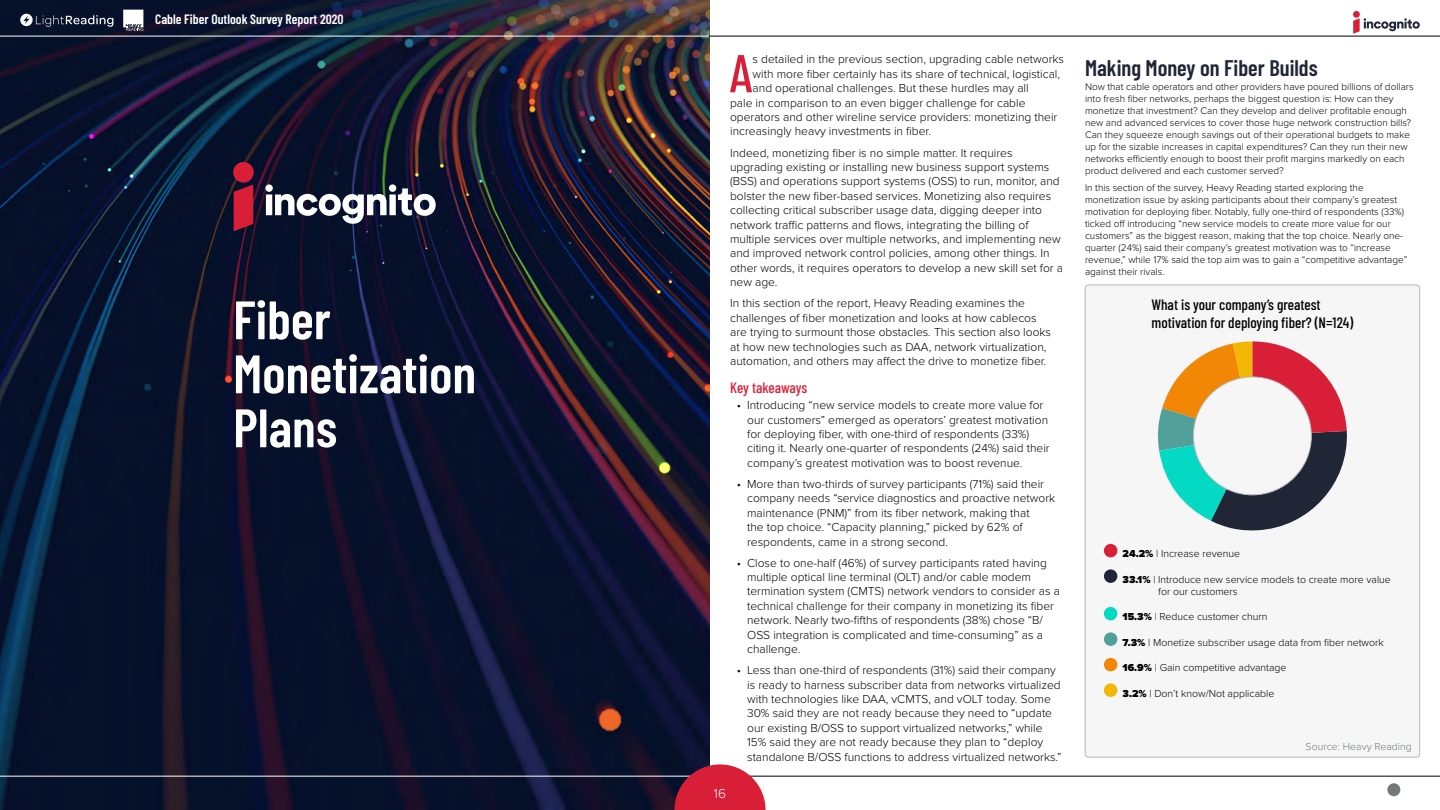
<style>
.page{position:relative;width:1440px;height:810px;background:#fff}
.page>*{position:absolute;margin:0;border:0;box-sizing:border-box;transform-origin:0 0}
.t1{font:600 54px/54px "Barlow Condensed";color:#fff}
.t2{font:500 53.18px "Barlow Condensed";color:#d91f38}
.t3{font:600 22.5px "Barlow Condensed";color:#212636}
.t4{font:500 15px/18px "Barlow Condensed";color:#000}
.t5{font:500 15px "Barlow Condensed";letter-spacing:-.01em;color:#d91f38}
.t6{font:600 13.5px "Barlow Condensed";color:#fff}
.t7{font:300 13.5px "Proxima Nova";color:#fff}
.t8{font:300 12px/14.4px "Proxima Nova";color:#000}
.t9{font:300 10.5px/12px "Proxima Nova";color:#000}
.t10{font:300 10.5px "Proxima Nova";color:#757779}
.t11{font:300 9.98px/12px "Proxima Nova";color:#000}
.s1{font-weight:900}
</style>
<div class="page">
<img style="left:0;top:0;width:710px;height:810px">
<div style="left:1085px;top:285px;width:335px;height:472px;background:#f6f6f6;border-radius:3px"></div>
<div style="left:1085px;top:285px;width:335px;height:472px;border:1px solid #b6b8ba;border-radius:3px"></div>
<div style="left:1104px;top:544px;width:13px;height:13px;background:#d91f38;border-radius:50%"></div>
<div style="left:1104px;top:569px;width:13px;height:14px;background:#212636;border-radius:50%"></div>
<div style="left:1104px;top:607px;width:13px;height:13px;background:#04d9c4;border-radius:50%"></div>
<div style="left:1104px;top:632px;width:13px;height:14px;background:#50a099;border-radius:50%"></div>
<div style="left:1104px;top:658px;width:13px;height:13px;background:#f28705;border-radius:50%"></div>
<div style="left:1104px;top:683px;width:13px;height:14px;background:#f2b705;border-radius:50%"></div>
<svg style="left:1157px;top:341px;width:190px;height:190px"></svg>
<div style="left:1193px;top:377px;width:118px;height:118px;background:#f6f6f6;border-radius:50%"></div>
<div style="left:1353px;top:11px;width:7px;height:7px;background:#d91f38;border-radius:50%"></div>
<svg style="left:1353px;top:18px;width:67px;height:16px"></svg>
<div style="left:233px;top:162px;width:21px;height:21px;background:#d91f38;border-radius:50%"></div>
<svg style="left:234px;top:185px;width:19px;height:46px"></svg>
<svg style="left:265px;top:184px;width:171px;height:40px"></svg>
<div style="left:1387px;top:783px;width:13px;height:13px;background:#757779;border-radius:50%"></div>
<hr style="left:709px;top:776px;width:731px;height:1px;background:#000">
<hr style="left:0;top:776px;width:709px;height:1px;background:#fff">
<hr style="left:709px;top:36px;width:731px;height:1px;background:#000">
<hr style="left:0;top:36px;width:709px;height:1px;background:#fff">
<svg style="left:674px;top:764px;width:92px;height:46px;background:#c5374d"></svg>
<svg style="left:20px;top:14px;width:93px;height:13px"></svg>
<svg style="left:123px;top:10px;width:20px;height:21px"></svg>
<p class="t6" style="left:155px;top:10px;width:190px">Cable Fiber Outlook Survey Report 2020</p>
<h1 class="t1" style="left:233px;top:289px;width:244px">Fiber<br>Monetization<br>Plans</h1>
<h2 class="t2" style="left:729px;top:35px;width:25px">A</h2>
<p class="t8" style="left:753px;top:52px;width:313px">s detailed in the previous section, upgrading cable networks</p>
<p class="t8" style="left:753px;top:67px;width:309px">with more fiber certainly has its share of technical, logistical,</p>
<p class="t8" style="left:753px;top:81px;width:278px">and operational challenges. But these hurdles may all</p>
<p class="t8" style="left:730px;top:96px;width:297px">pale in comparison to an even bigger challenge for cable</p>
<p class="t8" style="left:730px;top:110px;width:329px">operators and other wireline service providers: monetizing their</p>
<p class="t8" style="left:730px;top:124px;width:202px">increasingly heavy investments in fiber.</p>
<p class="t8" style="left:730px;top:146px;width:334px">Indeed, monetizing fiber is no simple matter. It requires upgrading existing or installing new business support systems (BSS) and operations support systems (OSS) to run, monitor, and bolster the new fiber-based services. Monetizing also requires collecting critical subscriber usage data, digging deeper into network traffic patterns and flows, integrating the billing of multiple services over multiple networks, and implementing new and improved network control policies, among other things. In other words, it requires operators to develop a new skill set for a new age.</p>
<p class="t8" style="left:730px;top:296px;width:323px">In this section of the report, Heavy Reading examines the challenges of fiber monetization and looks at how cablecos are trying to surmount those obstacles. This section also looks at how new technologies such as DAA, network virtualization, automation, and others may affect the drive to monetize fiber.</p>
<p class="t5" style="left:730px;top:377px;width:79px">Key takeaways</p>
<p class="t8" style="left:747px;top:398px;width:304px;text-indent:-10px">• Introducing “new service models to create more value for our customers” emerged as operators’ greatest motivation for deploying fiber, with one-third of respondents (33%) citing it. Nearly one-quarter of respondents (24%) said their company’s greatest motivation was to boost revenue.</p>
<p class="t8" style="left:747px;top:477px;width:310px;text-indent:-10px">• More than two-thirds of survey participants (71%) said their company needs “service diagnostics and proactive network maintenance (PNM)” from its fiber network, making that<br>the top choice. “Capacity planning,” picked by 62% of respondents, came in a strong second.</p>
<p class="t8" style="left:747px;top:556px;width:314px;text-indent:-10px">• Close to one-half (46%) of survey participants rated having multiple optical line terminal (OLT) and/or cable modem termination system (CMTS) network vendors to consider as a technical challenge for their company in monetizing its fiber network. Nearly two-fifths of respondents (38%) chose “B/ OSS integration is complicated and time-consuming” as a challenge.</p>
<p class="t8" style="left:747px;top:663px;width:316px;text-indent:-10px">• Less than one-third of respondents (31%) said their company is ready to harness subscriber data from networks virtualized with technologies like DAA, vCMTS, and vOLT today. Some 30% said they are not ready because they need to “update our existing B/OSS to support virtualized networks,” while 15% said they are not ready because they plan to “deploy standalone B/OSS functions to address virtualized networks.”</p>
<p class="t7" style="left:714px;top:786px;width:14px">16</p>
<h3 class="t3" style="left:1085px;top:52px;width:234px">Making Money on Fiber Builds</h3>
<p class="t11" style="left:1085px;top:81px;width:330px">Now that cable operators and other providers have poured billions of dollars into fresh fiber networks, perhaps the biggest question is: How can they monetize that investment? Can they develop and deliver profitable enough new and advanced services to cover those huge network construction bills?<br>Can they squeeze enough savings out of their operational budgets to make up for the sizable increases in capital expenditures? Can they run their new networks efficiently enough to boost their profit margins markedly on each product delivered and each customer served?</p>
<p class="t11" style="left:1085px;top:182px;width:324px">In this section of the survey, Heavy Reading started exploring the monetization issue by asking participants about their company’s greatest motivation for deploying fiber. Notably, fully one-third of respondents (33%) ticked off introducing “new service models to create more value for our customers” as the biggest reason, making that the top choice. Nearly one&shy;quarter (24%) said their company’s greatest motivation was to “increase revenue,” while 17% said the top aim was to gain a “competitive advantage” against their rivals.</p>
<p class="t4" style="left:1151px;top:294px;width:203px">What is your company’s greatest motivation for deploying fiber? (N=124)</p>
<p class="t9" style="left:1123px;top:548px;width:119px"><span class="s1">24.2%</span> | Increase revenue</p>
<p class="t9" style="left:1158px;top:574px;width:234px;text-indent:-36px"><span class="s1">33.1%</span> | Introduce new service models to create more value for our customers</p>
<p class="t9" style="left:1123px;top:611px;width:146px"><span class="s1">15.3%</span> | Reduce customer churn</p>
<p class="t9" style="left:1123px;top:637px;width:263px"><span class="s1">7.3%</span> | Monetize subscriber usage data from fiber network</p>
<p class="t9" style="left:1123px;top:662px;width:165px"><span class="s1">16.9%</span> | Gain competitive advantage</p>
<p class="t9" style="left:1123px;top:688px;width:153px"><span class="s1">3.2%</span> | Don’t know/Not applicable</p>
<p class="t10" style="left:1306px;top:740px;width:108px">Source: Heavy Reading</p>
</div>
